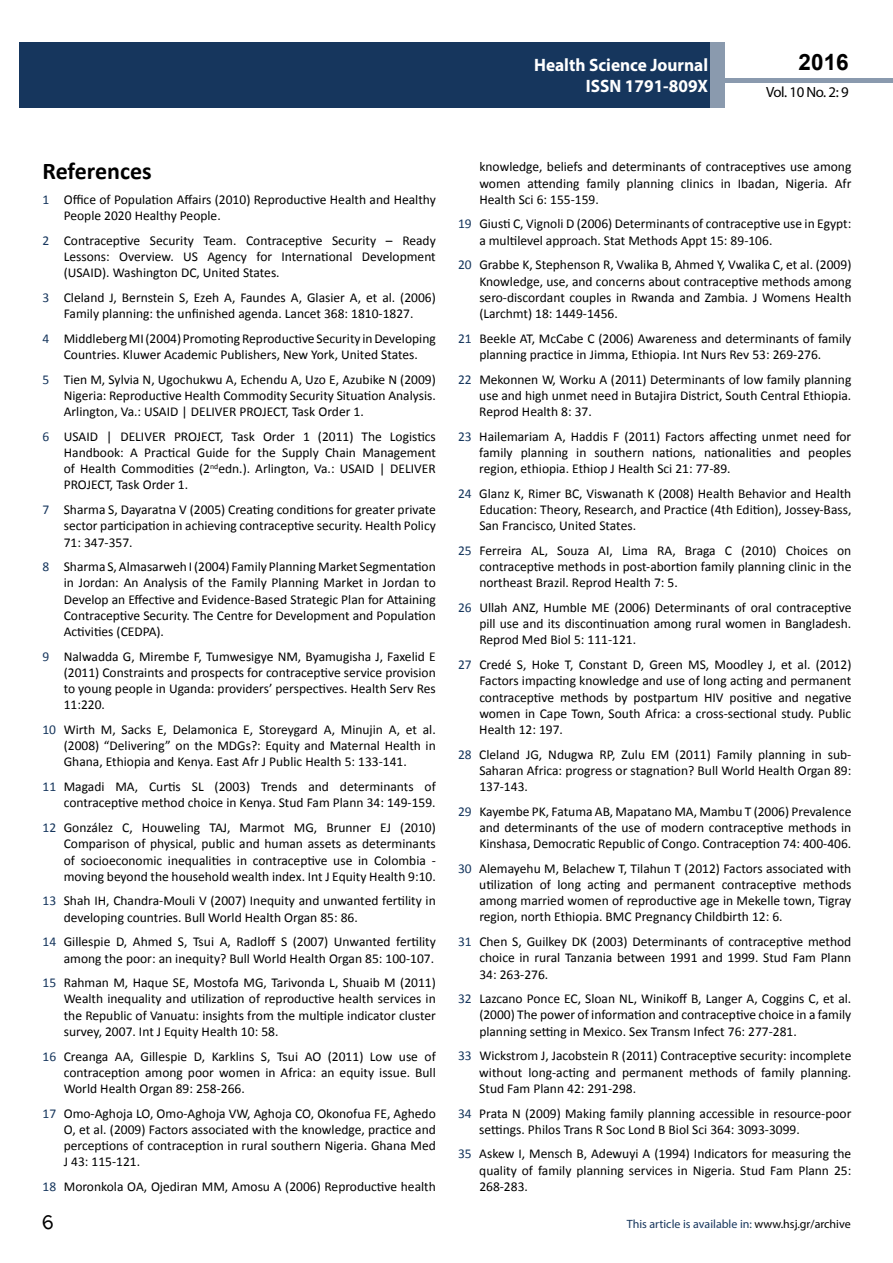
<style>
.page{position:relative;width:893px;height:1263px;background:#fff}
.page>*{position:absolute;margin:0;border:0;box-sizing:border-box;transform-origin:0 0}
.t1{font:25.5px "Tunga";color:#000}
.t2{font:700 24px "Calibri";color:#000}
.t3{font:700 22.5px "Arial";color:#000}
.t4{font:700 18px/21.6px "Myriad Pro";color:#fff;text-align:right;scale:.96 1}
.t5{font:14.85px "Myriad Pro";letter-spacing:-.03em;color:#000}
.t6{font:13.5px/16.2px "Calibri";color:#000;text-align:justify}
.t7{font:12px "Myriad Pro";color:#16365d}
.s1{color:#16365d}
.s2{color:#000}
</style>
<div class="page">
<hr style="left:725px;top:78px;width:168px;height:4px;background:#8a9aae">
<div style="left:19px;top:42px;width:690px;height:66px;background:#16365d"></div>
<div style="left:709px;top:42px;width:16px;height:66px;background:#8a9aae"></div>
<h3 class="t4" style="left:517px;top:53px;width:198px">ARCHIVO DE MEDICINA<br>6 8 9465</h3>
<h3 class="t3" style="left:799px;top:47px;width:52px">2016</h3>
<h3 class="t4" style="left:534px;top:53px;width:183px">Health Science Journal<br>ISSN 1791-809X</h3>
<p class="t5" style="left:766px;top:83px;width:84px">Vol. 10 No. 2: 9</p>
<h2 class="t2" style="left:43px;top:156px;width:111px">References</h2>
<p class="t6" style="left:64px;top:191px;width:374px;text-indent:-21px"><span class="s1">1</span> Office of Population Affairs (2010) Reproductive Health and Healthy<br>People 2020 Healthy People.</p>
<p class="t6" style="left:64px;top:232px;width:374px;text-indent:-21px"><span class="s1">2</span> Contraceptive Security Team. Contraceptive Security – Ready Lessons: Overview. US Agency for International Development (USAID). Washington DC, United States.</p>
<p class="t6" style="left:43px;top:289px;width:395px;text-align:center"><span class="s1">3</span> Cleland J, Bernstein S, Ezeh A, Faundes A, Glasier A, et al. (2006)<br>Family planning: the unfinished agenda. Lancet 368: 1810-1827.</p>
<p class="t6" style="left:43px;top:330px;width:395px;text-align:center"><span class="s1">4</span> MiddlebergMI(2004) PromotingReproductive Security inDeveloping<br>Countries. Kluwer Academic Publishers, New York, United States.</p>
<p class="t6" style="left:64px;top:371px;width:374px;text-indent:-21px"><span class="s1">5</span> Tien M, Sylvia N, Ugochukwu A, Echendu A, Uzo E, Azubike N (2009)<br>Nigeria: Reproductive Health Commodity Security Situation Analysis.<br>Arlington, Va.: USAID | DELIVER PROJECT, Task Order 1.</p>
<p class="t6" style="left:64px;top:428px;width:374px;text-indent:-21px"><span class="s1">6</span> USAID | DELIVER PROJECT, Task Order 1 (2011) The Logistics Handbook: A Practical Guide for the Supply Chain Management of Health Commodities (2<sup>nd</sup>edn.). Arlington, Va.: USAID | DELIVER PROJECT, Task Order 1.</p>
<p class="t6" style="left:64px;top:502px;width:374px;text-indent:-21px"><span class="s1">7</span> Sharma S, Dayaratna V (2005) Creating conditions for greater private sector participation in achieving contraceptive security. Health Policy 71: 347-357.</p>
<p class="t6" style="left:64px;top:559px;width:374px;text-indent:-21px"><span class="s1">8</span> Sharma S,Almasarweh I(2004) Family Planning Market Segmentation in Jordan: An Analysis of the Family Planning Market in Jordan to Develop an Effective and Evidence-Based Strategic Plan for Attaining Contraceptive Security. The Centre for Development and Population Activities (CEDPA).</p>
<p class="t6" style="left:64px;top:648px;width:374px;text-indent:-21px"><span class="s1">9</span> Nalwadda G, Mirembe F, Tumwesigye NM, Byamugisha J, Faxelid E (2011) Constraints and prospects for contraceptive service provision to young people in Uganda: providers’ perspectives. Health Serv Res 11:220.</p>
<p class="t6" style="left:64px;top:721px;width:374px;text-indent:-21px"><span class="s1">10</span> Wirth M, Sacks E, Delamonica E, Storeygard A, Minujin A, et al. (2008) “Delivering” on the MDGs?: Equity and Maternal Health in Ghana, Ethiopia and Kenya. East Afr J Public Health 5: 133-141.</p>
<p class="t6" style="left:42px;top:779px;width:395px;text-align:right"><span class="s1">11</span> Magadi MA, Curtis SL (2003) Trends and determinants of contraceptive method choice in Kenya. Stud Fam Plann 34: 149-159.</p>
<p class="t6" style="left:64px;top:819px;width:374px;text-indent:-21px"><span class="s1">12</span> González C, Houweling TAJ, Marmot MG, Brunner EJ (2010)<br>Comparison of physical, public and human assets as determinants of socioeconomic inequalities in contraceptive use in Colombia - moving beyond the household wealth index. Int J Equity Health 9:10.</p>
<p class="t6" style="left:64px;top:893px;width:374px;text-indent:-21px"><span class="s1">13</span> Shah IH, Chandra-Mouli V (2007) Inequity and unwanted fertility in developing countries. Bull World Health Organ 85: 86.</p>
<p class="t6" style="left:43px;top:934px;width:395px;text-align:right"><span class="s1">14</span> Gillespie D, Ahmed S, Tsui A, Radloff S (2007) Unwanted fertility among the poor: an inequity? Bull World Health Organ 85: 100-107.</p>
<p class="t6" style="left:64px;top:975px;width:374px;text-indent:-21px"><span class="s1">15</span> Rahman M, Haque SE, Mostofa MG, Tarivonda L, Shuaib M (2011)<br>Wealth inequality and utilization of reproductive health services in the Republic of Vanuatu: insights from the multiple indicator cluster survey, 2007. Int J Equity Health 10: 58.</p>
<p class="t6" style="left:64px;top:1048px;width:374px;text-indent:-21px"><span class="s1">16</span> Creanga AA, Gillespie D, Karklins S, Tsui AO (2011) Low use of contraception among poor women in Africa: an equity issue. Bull World Health Organ 89: 258-266.</p>
<p class="t6" style="left:64px;top:1105px;width:374px;text-indent:-21px"><span class="s1">17</span> Omo-Aghoja LO, Omo-Aghoja VW, Aghoja CO, Okonofua FE, Aghedo O, et al. (2009) Factors associated with the knowledge, practice and perceptions of contraception in rural southern Nigeria. Ghana Med J 43: 115-121.</p>
<p class="t6" style="left:43px;top:1178px;width:395px"><span class="s1">18</span> Moronkola OA, Ojediran MM, Amosu A (2006) Reproductive health</p>
<p class="t6" style="left:479px;top:159px;width:374px">knowledge, beliefs and determinants of contraceptives use among women attending family planning clinics in Ibadan, Nigeria. Afr Health Sci 6: 155-159.</p>
<p class="t6" style="left:479px;top:216px;width:374px;text-indent:-21px"><span class="s1">19</span> Giusti C, Vignoli D (2006) Determinants of contraceptive use in Egypt: a multilevel approach. Stat Methods Appt 15: 89-106.</p>
<p class="t6" style="left:479px;top:257px;width:374px;text-indent:-21px"><span class="s1">20</span> Grabbe K, Stephenson R, Vwalika B, Ahmed Y, Vwalika C, et al. (2009)<br>Knowledge, use, and concerns about contraceptive methods among sero-discordant couples in Rwanda and Zambia. J Womens Health (Larchmt) 18: 1449-1456.</p>
<p class="t6" style="left:479px;top:330px;width:374px;text-indent:-21px"><span class="s1">21</span> Beekle AT, McCabe C (2006) Awareness and determinants of family planning practice in Jimma, Ethiopia. Int Nurs Rev 53: 269-276.</p>
<p class="t6" style="left:479px;top:371px;width:374px;text-indent:-21px"><span class="s1">22</span> Mekonnen W, Worku A (2011) Determinants of low family planning use and high unmet need in Butajira District, South Central Ethiopia.<br>Reprod Health 8: 37.</p>
<p class="t6" style="left:479px;top:428px;width:374px;text-indent:-21px"><span class="s1">23</span> Hailemariam A, Haddis F (2011) Factors affecting unmet need for family planning in southern nations, nationalities and peoples region, ethiopia. Ethiop J Health Sci 21: 77-89.</p>
<p class="t6" style="left:479px;top:485px;width:374px;text-indent:-21px"><span class="s1">24</span> Glanz K, Rimer BC, Viswanath K (2008) Health Behavior and Health Education: Theory, Research, and Practice (4th Edition), Jossey-Bass, San Francisco, United States.</p>
<p class="t6" style="left:479px;top:542px;width:374px;text-indent:-21px"><span class="s1">25</span> Ferreira AL, Souza AI, Lima RA, Braga C (2010) Choices on contraceptive methods in post-abortion family planning clinic in the northeast Brazil. Reprod Health 7: 5.</p>
<p class="t6" style="left:479px;top:599px;width:374px;text-indent:-21px"><span class="s1">26</span> Ullah ANZ, Humble ME (2006) Determinants of oral contraceptive pill use and its discontinuation among rural women in Bangladesh.<br>Reprod Med Biol 5: 111-121.</p>
<p class="t6" style="left:479px;top:657px;width:374px;text-indent:-21px"><span class="s1">27</span> Credé S, Hoke T, Constant D, Green MS, Moodley J, et al. (2012)<br>Factors impacting knowledge and use of long acting and permanent contraceptive methods by postpartum HIV positive and negative women in Cape Town, South Africa: a cross-sectional study. Public Health 12: 197.</p>
<p class="t6" style="left:479px;top:746px;width:374px;text-indent:-21px"><span class="s1">28</span> Cleland JG, Ndugwa RP, Zulu EM (2011) Family planning in sub-Saharan Africa: progress or stagnation? Bull World Health Organ 89:<br>137-143.</p>
<p class="t6" style="left:479px;top:803px;width:374px;text-indent:-21px"><span class="s1">29</span> Kayembe PK, Fatuma AB, Mapatano MA, Mambu T (2006) Prevalence and determinants of the use of modern contraceptive methods in Kinshasa, Democratic Republic of Congo. Contraception 74: 400-406.</p>
<p class="t6" style="left:479px;top:860px;width:374px;text-indent:-21px"><span class="s1">30</span> Alemayehu M, Belachew T, Tilahun T (2012) Factors associated with utilization of long acting and permanent contraceptive methods among married women of reproductive age in Mekelle town, Tigray region, north Ethiopia. BMC Pregnancy Childbirth 12: 6.</p>
<p class="t6" style="left:479px;top:934px;width:374px;text-indent:-21px"><span class="s1">31</span> Chen S, Guilkey DK (2003) Determinants of contraceptive method choice in rural Tanzania between 1991 and 1999. Stud Fam Plann 34: 263-276.</p>
<p class="t6" style="left:479px;top:991px;width:374px;text-indent:-21px"><span class="s1">32</span> Lazcano Ponce EC, Sloan NL, Winikoff B, Langer A, Coggins C, et al. (2000) The power of information and contraceptive choice in a family planning setting in Mexico. Sex Transm Infect 76: 277-281.</p>
<p class="t6" style="left:479px;top:1048px;width:374px;text-indent:-21px"><span class="s1">33</span> Wickstrom J, Jacobstein R (2011) Contraceptive security: incomplete without long-acting and permanent methods of family planning.<br>Stud Fam Plann 42: 291-298.</p>
<p class="t6" style="left:479px;top:1105px;width:374px;text-indent:-21px"><span class="s1">34</span> Prata N (2009) Making family planning accessible in resource-poor settings. Philos Trans R Soc Lond B Biol Sci 364: 3093-3099.</p>
<p class="t6" style="left:479px;top:1146px;width:374px;text-indent:-21px"><span class="s1">35</span> Askew I, Mensch B, Adewuyi A (1994) Indicators for measuring the quality of family planning services in Nigeria. Stud Fam Plann 25:<br>268-283.</p>
<h1 class="t1" style="left:42px;top:1205px;width:14px">6</h1>
<p class="t7" style="left:627px;top:1217px;width:225px">This article is available in: <span class="s2">www.hsj.gr/archive</span></p>
</div>
